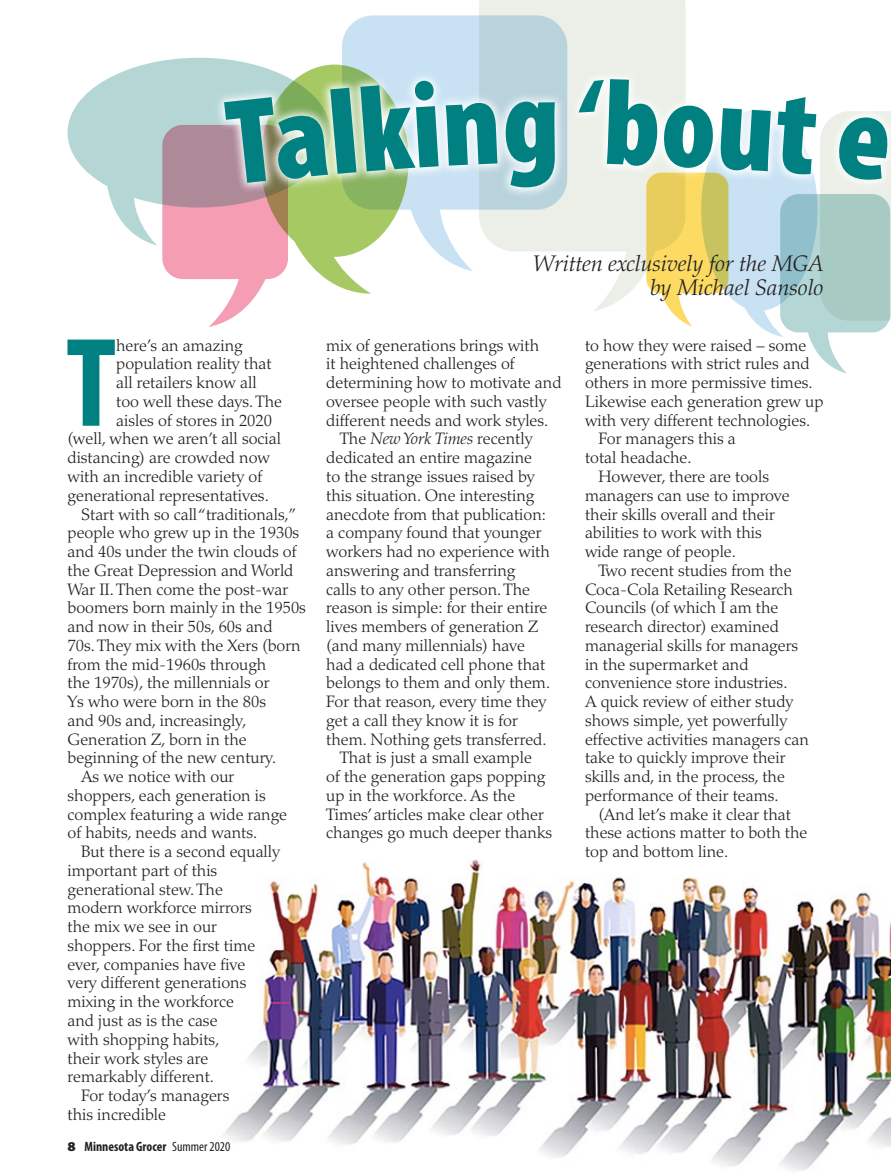
<style>
.page{position:relative;width:891px;height:1175px;background:#fff}
.page>*{position:absolute;margin:0;border:0;box-sizing:border-box;transform-origin:0 0}
.t1{font:700 condensed 127.8px "Myriad Pro";color:#008080}
.t2{font:italic 300 22.5px/24.3px "Palatino LT Std";color:#231f20;text-align:right}
.Body_Text{font:300 16.5px/18.8px "Palatino LT Std";color:#231f20}
.t3{font:700 condensed 13.5px "Myriad Pro";color:#231f20}
.s1{font-weight:900;font-stretch:semi-expanded}
.s2{font-weight:400}
.s3{font-style:italic}
</style>
<div class="page">
<svg style="left:342px;top:15px;width:137px;height:256px;background:#d0e6f5"></svg>
<svg style="left:479px;top:0;width:207px;height:252px;background:#dde7e4"></svg>
<svg style="left:68px;top:58px;width:263px;height:188px;fill:#b4d7d5"></svg>
<img style="left:223px;top:859px;width:668px;height:312px">
<svg style="left:439px;top:68px;width:247px;height:165px;background:#d3e3e8"></svg>
<svg style="left:162px;top:65px;width:277px;height:262px"></svg>
<svg style="left:446px;top:102px;width:51px;height:64px"></svg>
<svg style="left:505px;top:101px;width:51px;height:86px"></svg>
<svg style="left:579px;top:79px;width:312px;height:295px"></svg>
<p class="t1" style="left:66px;top:313px;width:52px">T</p>
<p class="Body_Text" style="left:116px;top:336px;width:128px">here’s an amazing</p>
<p class="Body_Text" style="left:116px;top:355px;width:157px">population reality that</p>
<p class="Body_Text" style="left:116px;top:373px;width:142px">all retailers know all</p>
<p class="Body_Text" style="left:116px;top:392px;width:168px">too well these days. The</p>
<p class="Body_Text" style="left:116px;top:411px;width:157px">aisles of stores in 2020</p>
<p class="Body_Text" style="left:68px;top:430px;width:215px">(well, when we aren’t all social</p>
<p class="Body_Text" style="left:68px;top:448px;width:204px">distancing) are crowded now</p>
<p class="Body_Text" style="left:68px;top:467px;width:196px">with an incredible variety of</p>
<p class="Body_Text" style="left:68px;top:486px;width:203px">generational representatives.</p>
<p class="Body_Text" style="left:68px;top:505px;width:240px;text-indent:14px">Start with so call “traditionals,” people who grew up in the 1930s and 40s under the twin clouds of the Great Depression and World<br>War II. Then come the post-war boomers born mainly in the 1950s and now in their 50s, 60s and<br>70s. They mix with the Xers (born from the mid-1960s through<br>the 1970s), the millennials or<br>Ys who were born in the 80s<br>and 90s and, increasingly,<br>Generation Z, born in the beginning of the new century.</p>
<p class="Body_Text" style="left:68px;top:767px;width:221px;text-indent:14px">As we notice with our shoppers, each generation is complex featuring a wide range of habits, needs and wants.</p>
<p class="Body_Text" style="left:68px;top:842px;width:214px;text-indent:14px">But there is a second equally important part of this generational stew. The modern workforce mirrors<br>the mix we see in our shoppers. For the first time ever, companies have five<br>very different generations mixing in the workforce<br>and just as is the case<br>with shopping habits,<br>their work styles are remarkably different.</p>
<p class="Body_Text" style="left:68px;top:1086px;width:164px;text-indent:14px">For today’s managers this incredible</p>
<p class="t3" style="left:68px;top:1139px;width:164px"><span class="s1">8</span> Minnesota Grocer <span class="s2">Summer 2020</span></p>
<p class="t2" style="left:533px;top:252px;width:292px">Written exclusively for the MGA by Michael Sansolo</p>
<p class="Body_Text" style="left:326px;top:336px;width:237px">mix of generations brings with<br>it heightened challenges of determining how to motivate and oversee people with such vastly different needs and work styles.</p>
<p class="Body_Text" style="left:326px;top:430px;width:225px;text-indent:14px">The <span class="s3">New York Times</span> recently dedicated an entire magazine to the strange issues raised by this situation. One interesting anecdote from that publication: a company found that younger workers had no experience with answering and transferring<br>calls to any other person. The reason is simple: for their entire lives members of generation Z (and many millennials) have had a dedicated cell phone that belongs to them and only them.<br>For that reason, every time they get a call they know it is for them. Nothing gets transferred.</p>
<p class="Body_Text" style="left:326px;top:748px;width:228px;text-indent:14px">That is just a small example<br>of the generation gaps popping up in the workforce. As the<br>Times’ articles make clear other changes go much deeper thanks</p>
<p class="Body_Text" style="left:585px;top:336px;width:240px">to how they were raised – some generations with strict rules and others in more permissive times.<br>Likewise each generation grew up with very different technologies.</p>
<p class="Body_Text" style="left:585px;top:430px;width:152px;text-indent:14px">For managers this a total headache.</p>
<p class="Body_Text" style="left:585px;top:467px;width:206px;text-indent:14px">However, there are tools managers can use to improve their skills overall and their abilities to work with this wide range of people.</p>
<p class="Body_Text" style="left:585px;top:561px;width:226px;text-indent:14px">Two recent studies from the<br>Coca-Cola Retailing Research<br>Councils (of which I am the research director) examined managerial skills for managers in the supermarket and convenience store industries.<br>A quick review of either study shows simple, yet powerfully effective activities managers can take to quickly improve their skills and, in the process, the performance of their teams.</p>
<p class="Body_Text" style="left:585px;top:805px;width:224px;text-indent:14px">(And let’s make it clear that these actions matter to both the top and bottom line.</p>
</div>
